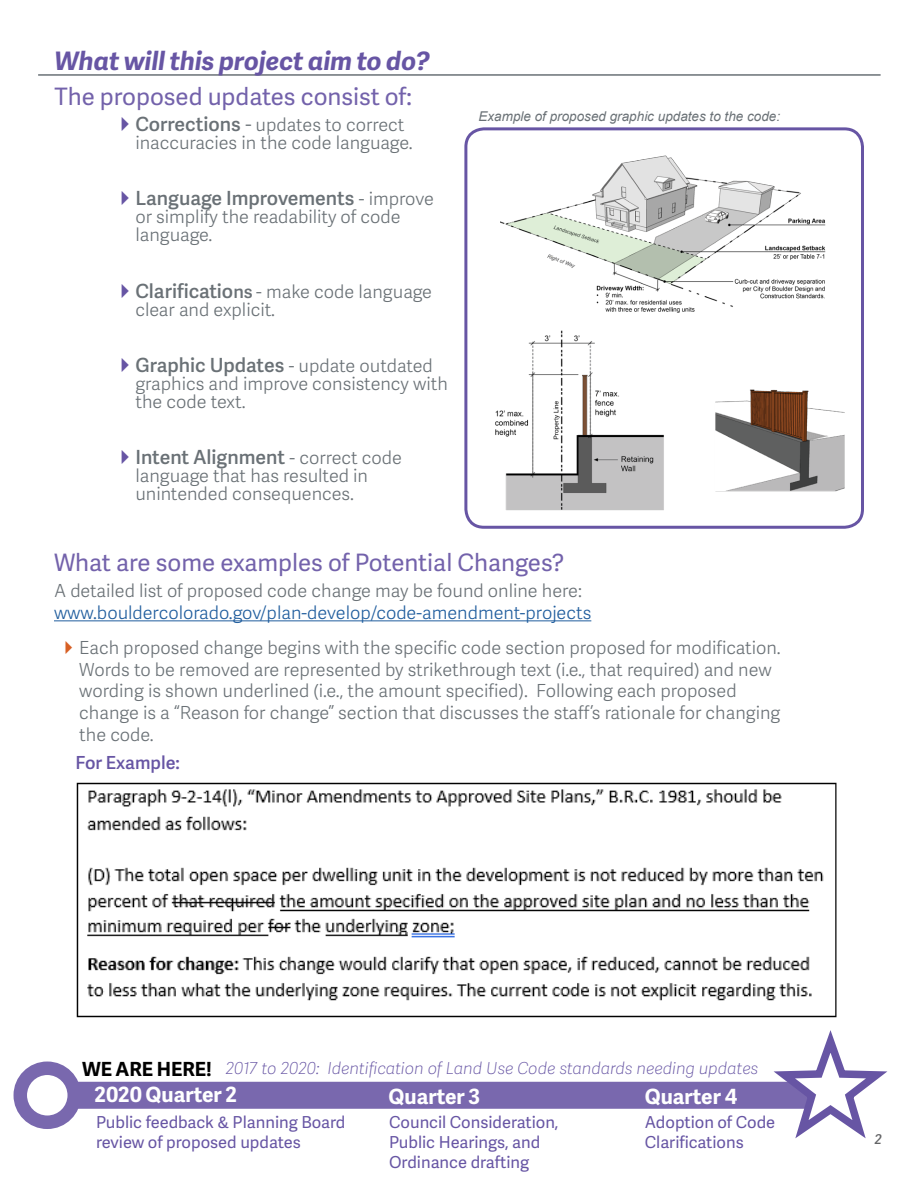
<style>
.page{position:relative;width:918px;height:1188px;background:#fff}
.page>*{position:absolute;margin:0;border:0;box-sizing:border-box;transform-origin:0 0}
.t1{font:italic 700 25.5px "Adelle Sans";color:#6755a4}
.t2{font:24px "Adelle Sans";color:#7362ab}
.t3{font:700 21px "Adelle Sans";color:#fff}
.t4{font:600 19.5px "Adelle Sans";color:#6a7176}
.t5{font:700 19.5px "Adelle Sans";color:#000}
.t6{font:300 18px/18px "Adelle Sans";color:#6a7176}
.t7{font:300 18px "Adelle Sans";color:#215e9e}
.t8{font:600 18px "Adelle Sans";color:#6755a4}
.t9{font:16.5px/19.8px "Adelle Sans";color:#6755a4}
.t10{font:italic 100 16.5px "Adelle Sans";color:#6755a4}
.t11{font:italic 13.5px "Arial";color:#6a7176}
.t12{font:italic 600 13.5px "Adelle Sans";color:#636466}
.s1{font-weight:600;font-size:19.5px}
.s2{font-size:19.5px}
.s3{font-weight:300;font-size:18px}
.s4{font-weight:600}
</style>
<div class="page">
<div style="left:464px;top:127px;width:400px;height:402px;border:3px solid #6755a4;border-radius:18px"></div>
<hr style="left:38px;top:74px;width:843px;height:2px;background:#6a7176">
<img style="left:500px;top:155px;width:326px;height:158px">
<hr style="left:54px;top:620px;width:537px;height:1px;background:#215e9e">
<img style="left:76px;top:782px;width:761px;height:236px">
<img style="left:495px;top:330px;width:350px;height:181px">
<div style="left:74px;top:1082px;width:757px;height:27px;background:#7968ae"></div>
<div style="left:14px;top:1062px;width:67px;height:67px;border:14px solid #7968ae;border-radius:50%"></div>
<svg style="left:763px;top:1032px;width:125px;height:107px"></svg>
<h1 class="t1" style="left:54px;top:43px;width:377px">What will this project aim to do?</h1>
<h2 class="t2" style="left:54px;top:80px;width:359px">The proposed updates consist of:</h2>
<p class="t6" style="left:135px;top:115px;width:279px"><span class="s1">Corrections</span> <span class="s2">-</span> updates to correct inaccuracies in the code language.</p>
<p class="t4" style="left:135px;top:184px;width:300px">Language Improvements <span class="s3">- improve</span></p>
<p class="t6" style="left:135px;top:207px;width:267px">or simplify the readability of code language.</p>
<p class="t6" style="left:135px;top:282px;width:298px"><span class="s1">Clarificatio</span><span class="s4">ns</span> - make code language clear and explicit.</p>
<p class="t6" style="left:135px;top:356px;width:314px"><span class="s1">Graphic Updates</span> - update outdated graphics and improve consistency with the code text.</p>
<p class="t4" style="left:135px;top:443px;width:268px">Intent Alignment <span class="s3">- correct code</span></p>
<p class="t6" style="left:135px;top:466px;width:234px">language that has resulted in unintended consequences.</p>
<p class="t11" style="left:478px;top:108px;width:303px">Example of proposed graphic updates to the code:</p>
<h2 class="t2" style="left:54px;top:546px;width:512px">What are some examples of Potential Changes?</h2>
<p class="t6" style="left:54px;top:581px;width:530px">A detailed list of proposed code change may be found online here:</p>
<p class="t7" style="left:54px;top:600px;width:539px">www.bouldercolorado.gov/plan-develop/code-amendment-projects</p>
<p class="t6" style="left:79px;top:636px;width:703px;line-height:21.6px">Each proposed change begins with the specific code section proposed for modification.<br>Words to be removed are represented by strikethrough text (i.e., that required) and new wording is shown underlined (i.e., the amount specified). Following each proposed change is a “Reason for change” section that discusses the staff’s rationale for changing the code.</p>
<p class="t8" style="left:75px;top:749px;width:106px">For Example:</p>
<p class="t10" style="left:226px;top:1057px;width:534px">2017 to 2020: Identification of Land Use Code standards needing updates</p>
<p class="t5" style="left:82px;top:1055px;width:131px">WE ARE HERE!</p>
<p class="t3" style="left:95px;top:1079px;width:144px">2020 Quarter 2</p>
<p class="t3" style="left:389px;top:1081px;width:93px">Quarter 3</p>
<p class="t3" style="left:645px;top:1081px;width:94px">Quarter 4</p>
<p class="t9" style="left:96px;top:1112px;width:251px">Public feedback &amp; Planning Board review of proposed updates</p>
<p class="t9" style="left:389px;top:1112px;width:171px">Council Consideration,<br>Public Hearings, and<br>Ordinance drafting</p>
<p class="t9" style="left:645px;top:1112px;width:132px">Adoption of Code<br>Clarifications</p>
<p class="t12" style="left:875px;top:1130px;width:9px">2</p>
</div>
